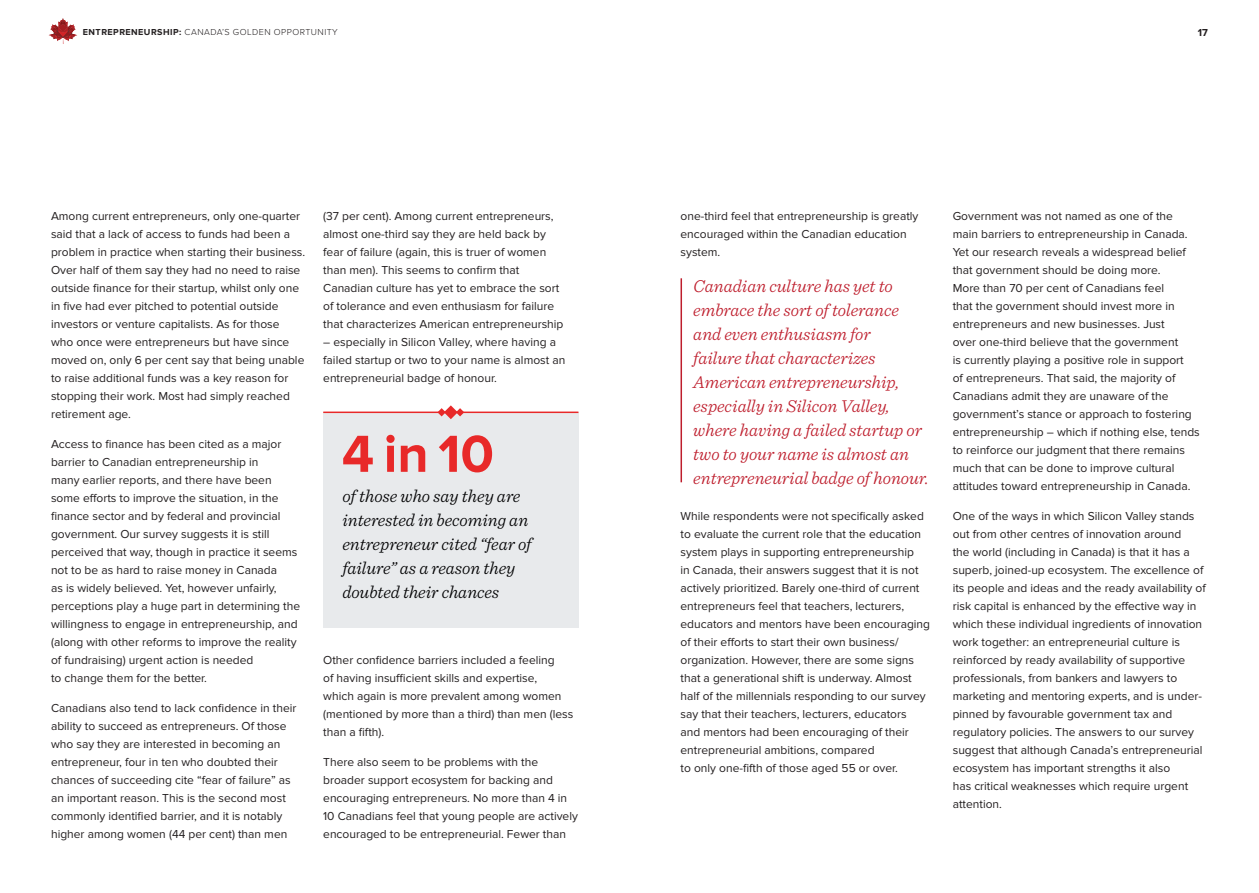
<style>
.page{position:relative;width:1259px;height:893px;background:#fff}
.page>*{position:absolute;margin:0;border:0;box-sizing:border-box;transform-origin:0 0}
.Intro_Text{font:700 54px "Proxima Nova";letter-spacing:.09em;color:#e82929}
.Callout-sentinel{font:italic 300 18px/24px "Sentinel";color:#be1d2c}
.Callout-sentinel-2{font:italic 300 18px/24px "Sentinel";color:#000001}
.Body_Copy{font:12px/18px "Proxima Nova";color:#231f20}
.t1{font:700 10.5px "Proxima Nova";color:#231f20}
.t2{font:300 9px "Proxima Nova";letter-spacing:.05em;color:#231f20}
.s1{font-weight:700}
</style>
<div class="page">
<svg style="left:48px;top:18px;width:29px;height:26px"></svg>
<div style="left:323px;top:412px;width:255px;height:216px;background:#e8eaec"></div>
<hr style="left:323px;top:412px;width:255px;height:1px;background:#e82929">
<hr style="left:680px;top:278px;width:2px;height:204px;background:#be1d2c">
<svg style="left:437px;top:405px;width:27px;height:14px"></svg>
<p class="t2" style="left:83px;top:26px;width:256px"><span class="s1">ENTREPRENEURSHIP:</span> CANADA’S GOLDEN OPPORTUNITY</p>
<p class="Body_Copy" style="left:51px;top:207px;width:256px">Among current entrepreneurs, only one-quarter said that a lack of access to funds had been a problem in practice when starting their business.<br>Over half of them say they had no need to raise outside finance for their startup, whilst only one in five had ever pitched to potential outside investors or venture capitalists. As for those<br>who once were entrepreneurs but have since moved on, only 6 per cent say that being unable to raise additional funds was a key reason for stopping their work. Most had simply reached retirement age.</p>
<p class="Body_Copy" style="left:51px;top:435px;width:251px">Access to finance has been cited as a major barrier to Canadian entrepreneurship in<br>many earlier reports, and there have been some efforts to improve the situation, in the finance sector and by federal and provincial government. Our survey suggests it is still perceived that way, though in practice it seems not to be as hard to raise money in Canada<br>as is widely believed. Yet, however unfairly, perceptions play a huge part in determining the willingness to engage in entrepreneurship, and (along with other reforms to improve the reality of fundraising) urgent action is needed<br>to change them for the better.</p>
<p class="Body_Copy" style="left:51px;top:699px;width:247px">Canadians also tend to lack confidence in their ability to succeed as entrepreneurs. Of those who say they are interested in becoming an entrepreneur, four in ten who doubted their chances of succeeding cite “fear of failure” as an important reason. This is the second most commonly identified barrier, and it is notably higher among women (44 per cent) than men</p>
<p class="Body_Copy" style="left:323px;top:207px;width:242px">(37 per cent). Among current entrepreneurs, almost one-third say they are held back by fear of failure (again, this is truer of women than men). This seems to confirm that Canadian culture has yet to embrace the sort of tolerance and even enthusiasm for failure that characterizes American entrepreneurship</p>
<p class="Body_Copy" style="left:323px;top:333px;width:244px">– especially in Silicon Valley, where having a failed startup or two to your name is almost an entrepreneurial badge of honour.</p>
<p class="Intro_Text" style="left:342px;top:423px;width:154px">4in10</p>
<p class="Callout-sentinel-2" style="left:342px;top:483px;width:191px">of those who say they are interested in becoming an entrepreneur cited “fear of failure” as a reason they doubted their chances</p>
<p class="Body_Copy" style="left:323px;top:651px;width:252px">Other confidence barriers included a feeling<br>of having insufficient skills and expertise,<br>which again is more prevalent among women (mentioned by more than a third) than men (less than a fifth).</p>
<p class="Body_Copy" style="left:323px;top:753px;width:256px">There also seem to be problems with the broader support ecosystem for backing and encouraging entrepreneurs. No more than 4 in 10 Canadians feel that young people are actively encouraged to be entrepreneurial. Fewer than</p>
<p class="t1" style="left:1198px;top:26px;width:12px">17</p>
<p class="Body_Copy" style="left:680px;top:207px;width:239px">one-third feel that entrepreneurship is greatly encouraged within the Canadian education system.</p>
<p class="Body_Copy" style="left:952px;top:207px;width:249px">Government was not named as one of the main barriers to entrepreneurship in Canada.<br>Yet our research reveals a widespread belief that government should be doing more.<br>More than 70 per cent of Canadians feel<br>that the government should invest more in entrepreneurs and new businesses. Just<br>over one-third believe that the government<br>is currently playing a positive role in support<br>of entrepreneurs. That said, the majority of Canadians admit they are unaware of the government’s stance or approach to fostering entrepreneurship – which if nothing else, tends to reinforce our judgment that there remains much that can be done to improve cultural attitudes toward entrepreneurship in Canada.</p>
<p class="Body_Copy" style="left:952px;top:507px;width:254px">One of the ways in which Silicon Valley stands out from other centres of innovation around<br>the world (including in Canada) is that it has a superb, joined-up ecosystem. The excellence of its people and ideas and the ready availability of risk capital is enhanced by the effective way in which these individual ingredients of innovation work together: an entrepreneurial culture is reinforced by ready availability of supportive professionals, from bankers and lawyers to marketing and mentoring experts, and is under&shy;pinned by favourable government tax and regulatory policies. The answers to our survey suggest that although Canada’s entrepreneurial ecosystem has important strengths it also<br>has critical weaknesses which require urgent attention.</p>
<p class="Callout-sentinel" style="left:693px;top:273px;width:237px">Canadian culture has yet to embrace the sort of tolerance and even enthusiasm for<br>failure that characterizes<br>American entrepreneurship, especially in Silicon Valley, where having a failed startup or two to your name is almost an entrepreneurial badge of honour.</p>
<p class="Body_Copy" style="left:680px;top:507px;width:251px">While respondents were not specifically asked to evaluate the current role that the education system plays in supporting entrepreneurship<br>in Canada, their answers suggest that it is not actively prioritized. Barely one-third of current entrepreneurs feel that teachers, lecturers, educators and mentors have been encouraging of their efforts to start their own business/ organization. However, there are some signs that a generational shift is underway. Almost half of the millennials responding to our survey say that their teachers, lecturers, educators<br>and mentors had been encouraging of their entrepreneurial ambitions, compared<br>to only one-fifth of those aged 55 or over.</p>
</div>
